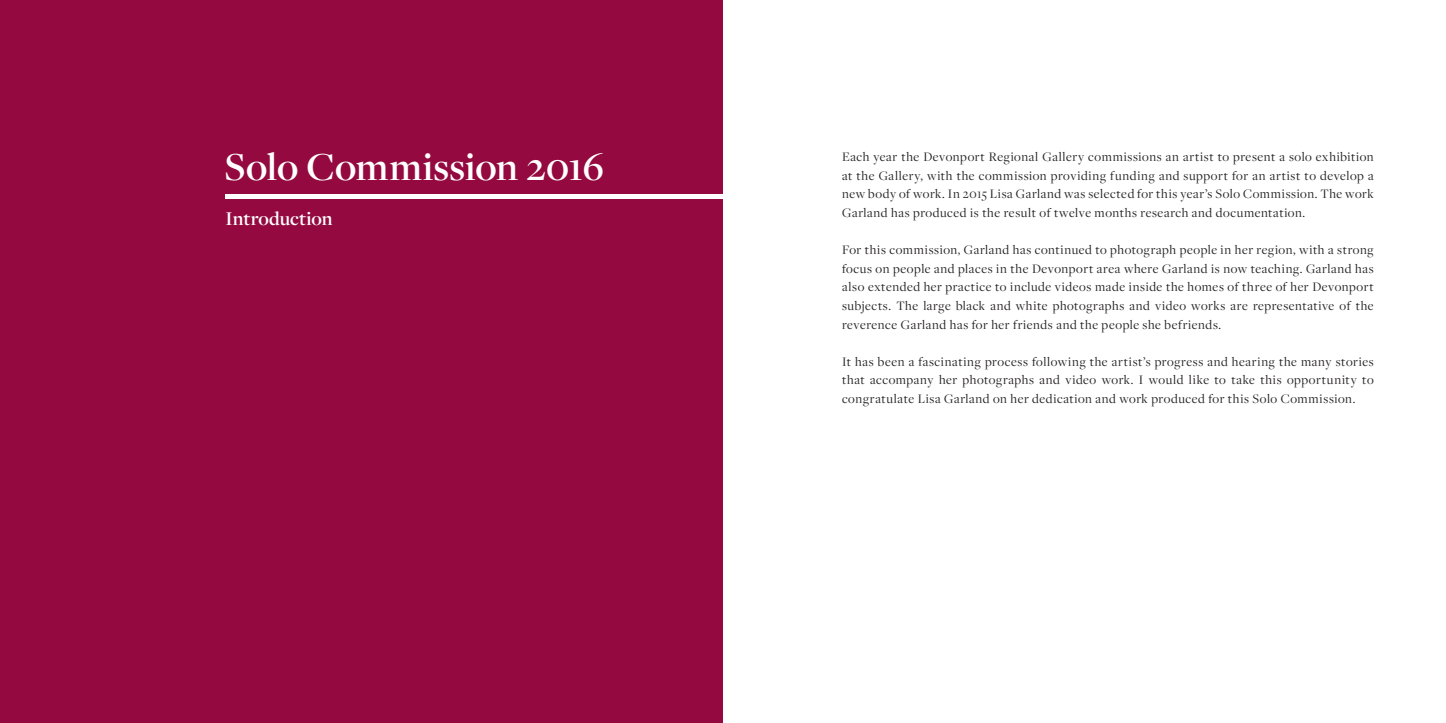
<style>
.page{position:relative;width:1446px;height:723px;background:#fff}
.page>*{position:absolute;margin:0;border:0;box-sizing:border-box;transform-origin:0 0}
.t1{font:600 41.25px "Freight Disp Pro";letter-spacing:-.005em;color:#fff}
.t2{font:600 20.25px "Freight Disp Pro";letter-spacing:.005em;color:#fff}
.t3{font:13.5px/18.6px "Freight Disp Pro";letter-spacing:.04em;color:#221f1f;text-align:justify}
</style>
<div class="page">
<div style="left:0;top:0;width:723px;height:723px;background:#94093f"></div>
<div style="left:226px;top:194px;width:497px;height:5px;background:#fff"></div>
<h1 class="t1" style="left:225px;top:152px;width:381px">Solo Commission 2016</h1>
<h2 class="t2" style="left:225px;top:212px;width:109px">Introduction</h2>
<p class="t3" style="left:842px;top:149px;width:533px">Each year the Devonport Regional Gallery commissions an artist to present a solo exhibition at the Gallery, with the commission providing funding and support for an artist to develop a new body of work. In 2015 Lisa Garland was selected for this year’s Solo Commission. The work Garland has produced is the result of twelve months research and documentation.</p>
<p class="t3" style="left:842px;top:242px;width:533px">For this commission, Garland has continued to photograph people in her region, with a strong focus on people and places in the Devonport area where Garland is now teaching. Garland has also extended her practice to include videos made inside the homes of three of her Devonport subjects. The large black and white photographs and video works are representative of the reverence Garland has for her friends and the people she befriends.</p>
<p class="t3" style="left:842px;top:354px;width:533px">It has been a fascinating process following the artist’s progress and hearing the many stories that accompany her photographs and video work. I would like to take this opportunity to congratulate Lisa Garland on her dedication and work produced for this Solo Commission.</p>
</div>
